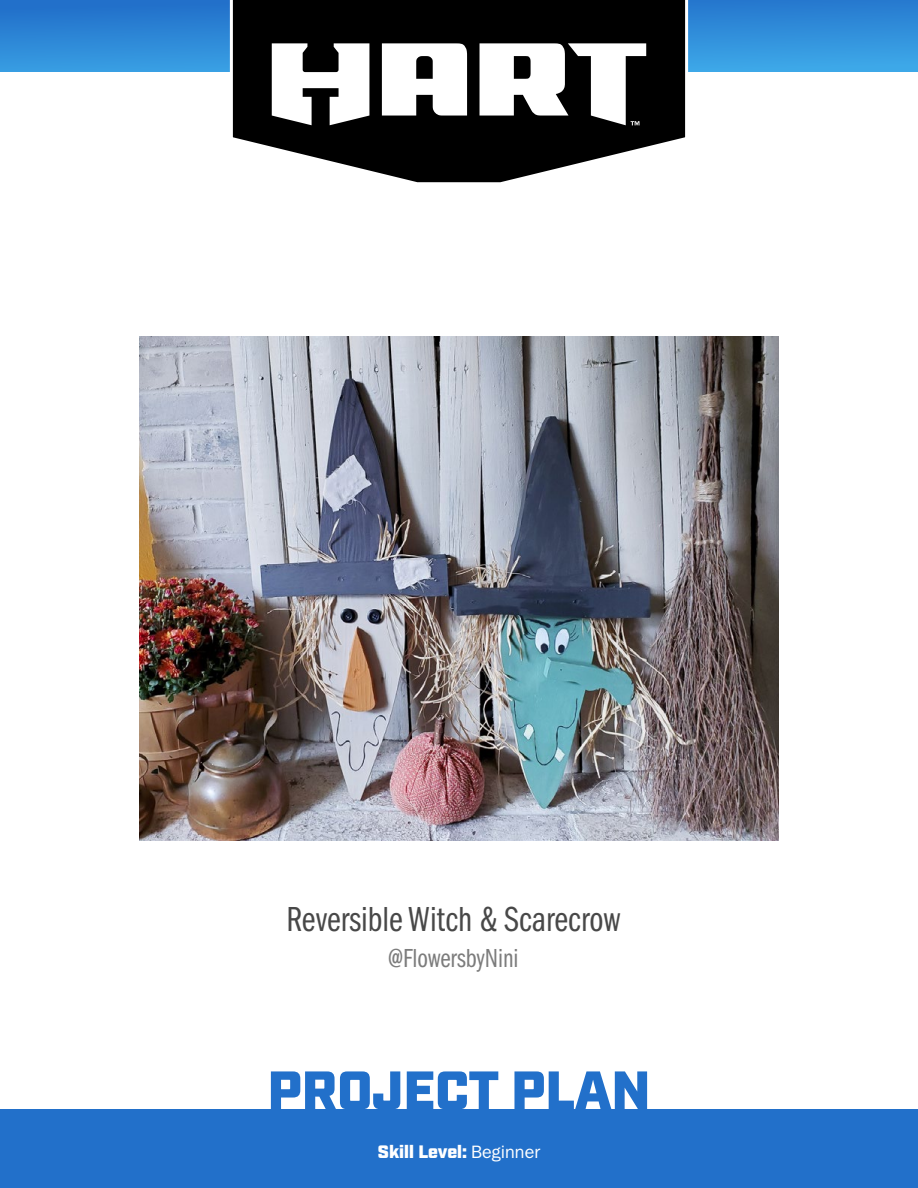
<style>
.page{position:relative;width:918px;height:1188px;background:#fff}
.page>*{position:absolute;margin:0;border:0;box-sizing:border-box;transform-origin:0 0}
.t1{font:900 54px "Industry";color:#2270ca}
.t2{font:36px "ITC Franklin Gothic Std Bk Cp";color:#484848}
.t3{font:27px "ITC Franklin Gothic Std Bk Cp";color:#7c7c7c}
.t4{font:900 18px "Industry";color:#fff}
.s1{font-family:"ITC Franklin Gothic Std";font-weight:400}
</style>
<div class="page">
<div style="left:0;top:1109px;width:918px;height:79px;background:#2270ca"></div>
<div style="left:0;top:0;width:918px;height:72px;background:linear-gradient(to bottom,#2372cb,#3ba4e6)"></div>
<svg style="left:228px;top:0;width:462px;height:183px"></svg>
<svg style="left:272px;top:43px;width:97px;height:82px"></svg>
<svg style="left:382px;top:43px;width:85px;height:73px"></svg>
<svg style="left:480px;top:43px;width:166px;height:82px"></svg>
<img style="left:139px;top:337px;width:640px;height:503px">
<p class="t2" style="left:286px;top:899px;width:335px">Reversible Witch &amp; Scarecrow</p>
<p class="t3" style="left:388px;top:943px;width:132px">@FlowersbyNini</p>
<h1 class="t1" style="left:268px;top:1058px;width:384px">PROJECT PLAN</h1>
<p class="t4" style="left:378px;top:1141px;width:164px">Skill Level: <span class="s1">Beginner</span></p>
</div>
